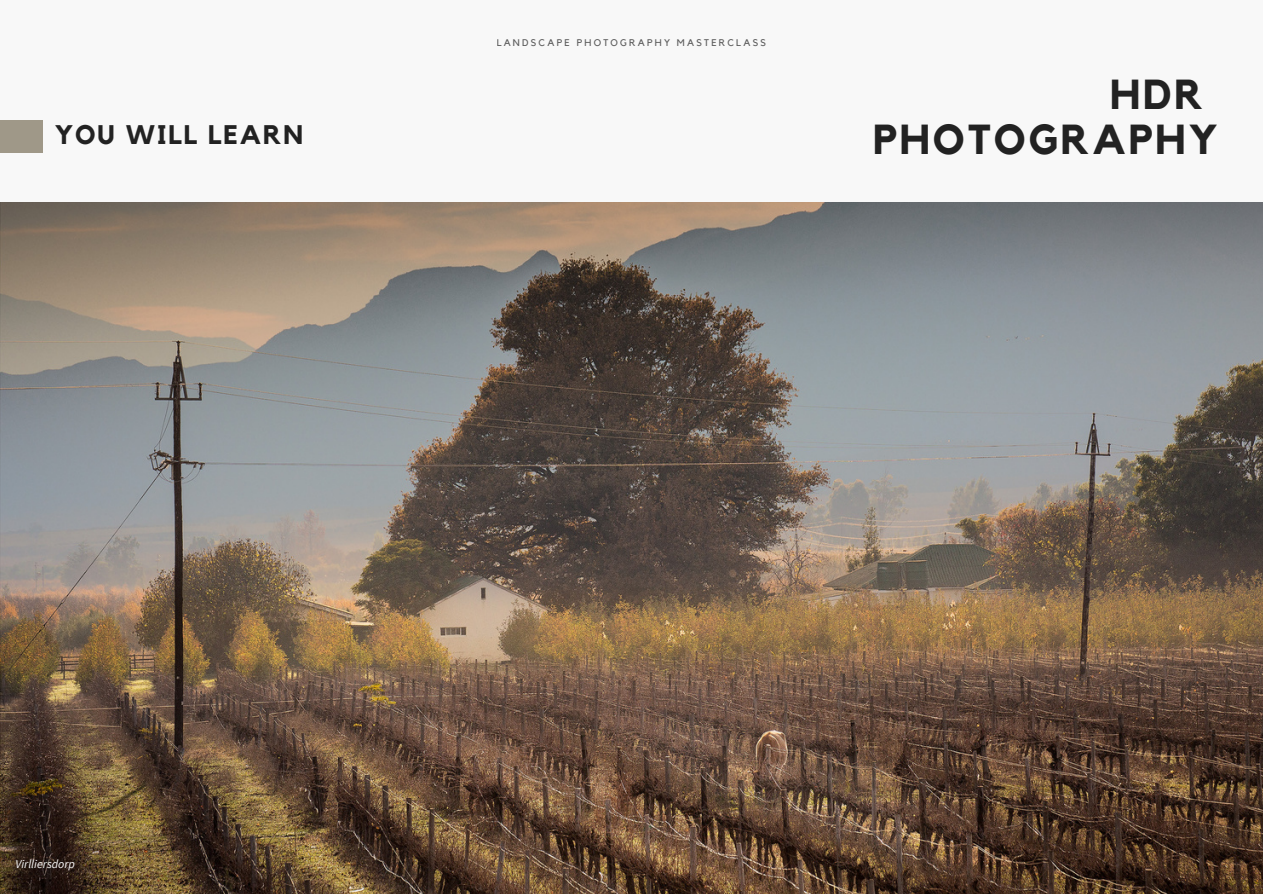
<style>
.page{position:relative;width:1263px;height:894px;background:#fff}
.page>*{position:absolute;margin:0;border:0;box-sizing:border-box;transform-origin:0 0}
.t1{font:700 41.7px/45px "Kollektif";letter-spacing:.07em;color:#222}
.t2{font:700 26.85px "Kollektif";letter-spacing:.07em;color:#222}
.t3{font:italic 12px "Source Sans Pro";color:#f8f8f8}
.t4{font:9.6px "Kollektif";letter-spacing:.23em;color:#222}
</style>
<div class="page">
<div style="left:0;top:0;width:1263px;height:893px;background:#f8f8f8"></div>
<div style="left:0;top:120px;width:43px;height:32px;background:#9f9888"></div>
<img style="left:0;top:202px;width:1263px;height:691px">
<h2 class="t2" style="left:55px;top:119px;width:250px">YOU WILL LEARN</h2>
<p class="t4" style="left:496px;top:37px;width:271px">LANDSCAPE PHOTOGRAPHY MASTERCLASS</p>
<h1 class="t1" style="left:873px;top:71px;width:346px;text-indent:237px">HDR<br>PHOTOGRAPHY</h1>
<p class="t3" style="left:15px;top:856px;width:61px">Virlliersdorp</p>
</div>
